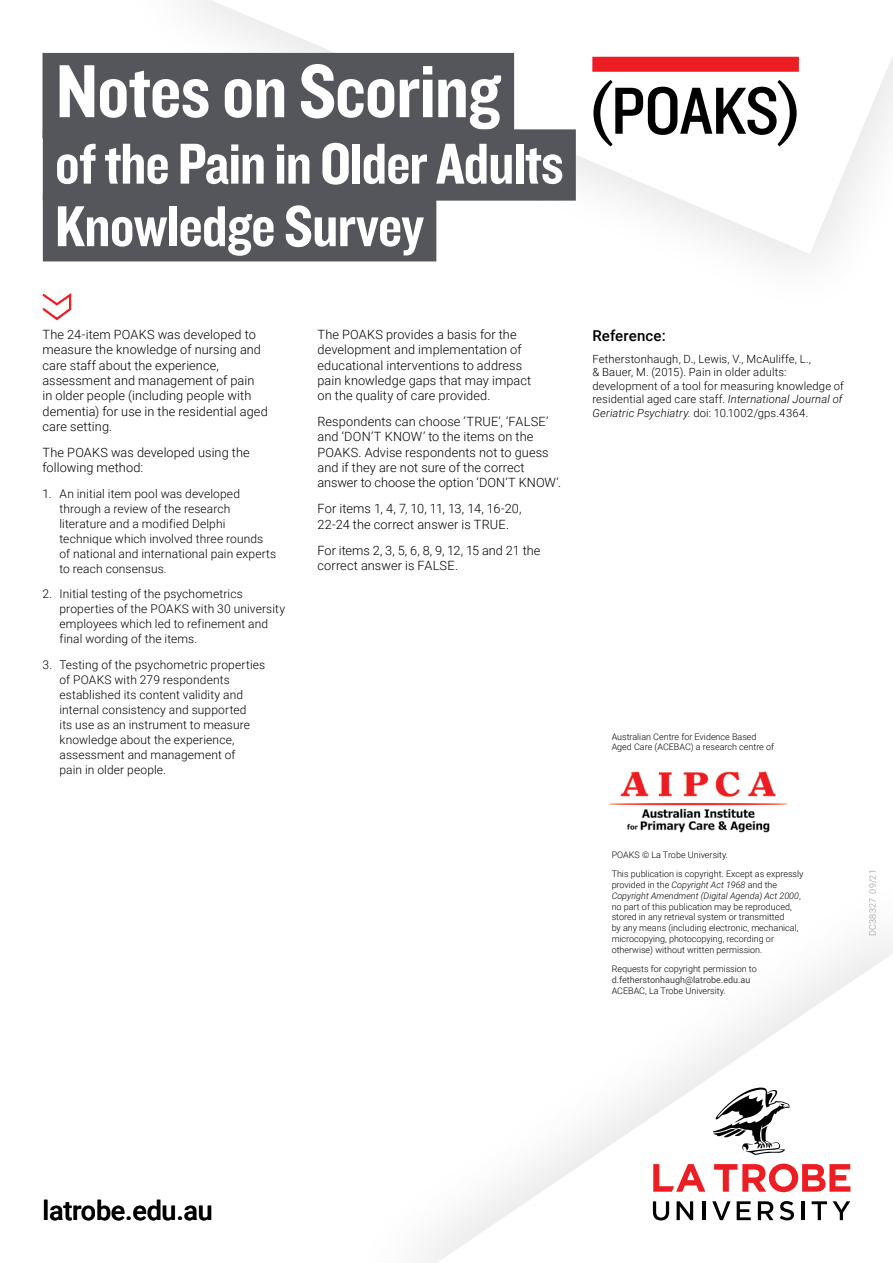
<style>
.page{position:relative;width:893px;height:1263px;background:#fff}
.page>*{position:absolute;margin:0;border:0;box-sizing:border-box;transform-origin:0 0}
.t1{font:78px "Knockout 50 Welterweight";letter-spacing:-.015em;color:#fff}
.t2{font:69px "Knockout HTF30 Junior Welterwt";letter-spacing:-.015em;color:#000}
.t3{font:59.85px/62.6px "Knockout 50 Welterweight";letter-spacing:-.02em;color:#fff}
.t4{font:500 27px "Roboto";letter-spacing:-.01em;color:#000}
.t5{font:500 15px "Roboto";letter-spacing:.01em;color:#000}
.t6{font:300 12.75px/15.3px "Roboto";letter-spacing:.005em;color:#000}
.t7{font:300 12px/15px "Roboto";letter-spacing:.01em;color:#000}
.t8{font:300 11.25px/13.5px "Roboto";letter-spacing:.015em;color:#000}
.t9{font:300 9px/10.8px "Roboto";color:#000}
.t10{font:9px "Roboto";color:#414042}
.t11{font:300 9px "Roboto";letter-spacing:.035em;color:#939598}
.s1{font-style:italic}
</style>
<div class="page">
<svg style="left:424px;top:945px;width:469px;height:318px"></svg>
<svg style="left:653px;top:1164px;width:52px;height:28px"></svg>
<svg style="left:714px;top:1163px;width:136px;height:29px"></svg>
<svg style="left:653px;top:1201px;width:16px;height:19px"></svg>
<svg style="left:677px;top:1201px;width:16px;height:19px"></svg>
<hr style="left:702px;top:1201px;width:3px;height:19px;background:#000">
<svg style="left:712px;top:1201px;width:19px;height:19px"></svg>
<svg style="left:737px;top:1201px;width:14px;height:19px"></svg>
<svg style="left:758px;top:1201px;width:15px;height:19px"></svg>
<svg style="left:780px;top:1201px;width:14px;height:19px"></svg>
<hr style="left:801px;top:1201px;width:3px;height:19px;background:#000">
<svg style="left:812px;top:1201px;width:15px;height:19px"></svg>
<svg style="left:833px;top:1201px;width:17px;height:19px"></svg>
<svg style="left:713px;top:1087px;width:77px;height:68px"></svg>
<svg style="left:180px;top:0;width:713px;height:254px"></svg>
<img style="left:608px;top:771px;width:180px;height:62px">
<div style="left:592px;top:57px;width:207px;height:15px;background:#ed1d24"></div>
<div style="left:43px;top:53px;width:471px;height:85px;background:#54565b"></div>
<svg style="left:42px;top:293px;width:30px;height:28px"></svg>
<div style="left:43px;top:129px;width:533px;height:72px;background:#54565b"></div>
<div style="left:43px;top:194px;width:393px;height:67px;background:#54565b"></div>
<h1 class="t1" style="left:56px;top:40px;width:446px">Notes on Scoring</h1>
<h3 class="t3" style="left:55px;top:130px;width:511px">of the Pain in Older Adults<br>Knowledge Survey</h3>
<p class="t6" style="left:43px;top:326px;width:227px">The 24-item POAKS was developed to measure the knowledge of nursing and care staff about the experience, assessment and management of pain<br>in older people (including people with dementia) for use in the residential aged care setting.</p>
<p class="t6" style="left:43px;top:444px;width:209px">The POAKS was developed using the following method:</p>
<p class="t7" style="left:60px;top:485px;width:218px;text-indent:-17px">1. An initial item pool was developed through a review of the research literature and a modified Delphi technique which involved three rounds of national and international pain experts to reach consensus.</p>
<p class="t7" style="left:60px;top:586px;width:227px;text-indent:-17px">2. Initial testing of the psychometrics properties of the POAKS with 30 university employees which led to refinement and final wording of the items.</p>
<p class="t7" style="left:60px;top:657px;width:207px;text-indent:-17px">3. Testing of the psychometric properties of POAKS with 279 respondents established its content validity and internal consistency and supported<br>its use as an instrument to measure knowledge about the experience, assessment and management of<br>pain in older people.</p>
<p class="t6" style="left:317px;top:326px;width:215px">The POAKS provides a basis for the development and implementation of educational interventions to address pain knowledge gaps that may impact on the quality of care provided.</p>
<p class="t6" style="left:317px;top:413px;width:245px">Respondents can choose ‘TRUE’, ‘FALSE’ and ‘DON’T KNOW’ to the items on the POAKS. Advise respondents not to guess and if they are not sure of the correct answer to choose the option ‘DON’T KNOW’.</p>
<p class="t6" style="left:317px;top:501px;width:206px">For items 1, 4, 7, 10, 11, 13, 14, 16-20,<br>22-24 the correct answer is TRUE.</p>
<p class="t6" style="left:317px;top:542px;width:224px">For items 2, 3, 5, 6, 8, 9, 12, 15 and 21 the correct answer is FALSE.</p>
<h2 class="t2" style="left:587px;top:74px;width:218px">(POAKS)</h2>
<p class="t5" style="left:592px;top:325px;width:75px">Reference:</p>
<p class="t8" style="left:592px;top:352px;width:253px">Fetherstonhaugh, D., Lewis, V., McAuliffe, L.,<br>&amp; Bauer, M. (2015). Pain in older adults: development of a tool for measuring knowledge of residential aged care staff. <span class="s1">International Journal of Geriatric Psychiatry</span>. doi: 10.1002/gps.4364.</p>
<p class="t9" style="left:612px;top:731px;width:164px">Australian Centre for Evidence Based<br>Aged Care (ACEBAC) a research centre of</p>
<p class="t9" style="left:612px;top:845px;width:193px;line-height:19.4px">POAKS © La Trobe University.<br>This publication is copyright. Except as expressly</p>
<p class="t9" style="left:612px;top:879px;width:191px">provided in the <span class="s1">Copyright Act 1968</span> and the <span class="s1">Copyright Amendment (Digital Agenda) Act 2000</span>, no part of this publication may be reproduced, stored in any retrieval system or transmitted<br>by any means (including electronic, mechanical, microcopying, photocopying, recording or otherwise) without written permission.</p>
<p class="t9" style="left:612px;top:963px;width:147px">Requests for copyright permission to</p>
<p class="t10" style="left:612px;top:973px;width:140px">d.fetherstonhaugh@latrobe.edu.au</p>
<p class="t9" style="left:612px;top:985px;width:116px">ACEBAC, La Trobe University.</p>
<p class="t11" style="left:866px;top:936px;width:68px;rotate:-90deg">DC38327 09/21</p>
<h3 class="t4" style="left:43px;top:1192px;width:172px">latrobe.edu.au</h3>
</div>
